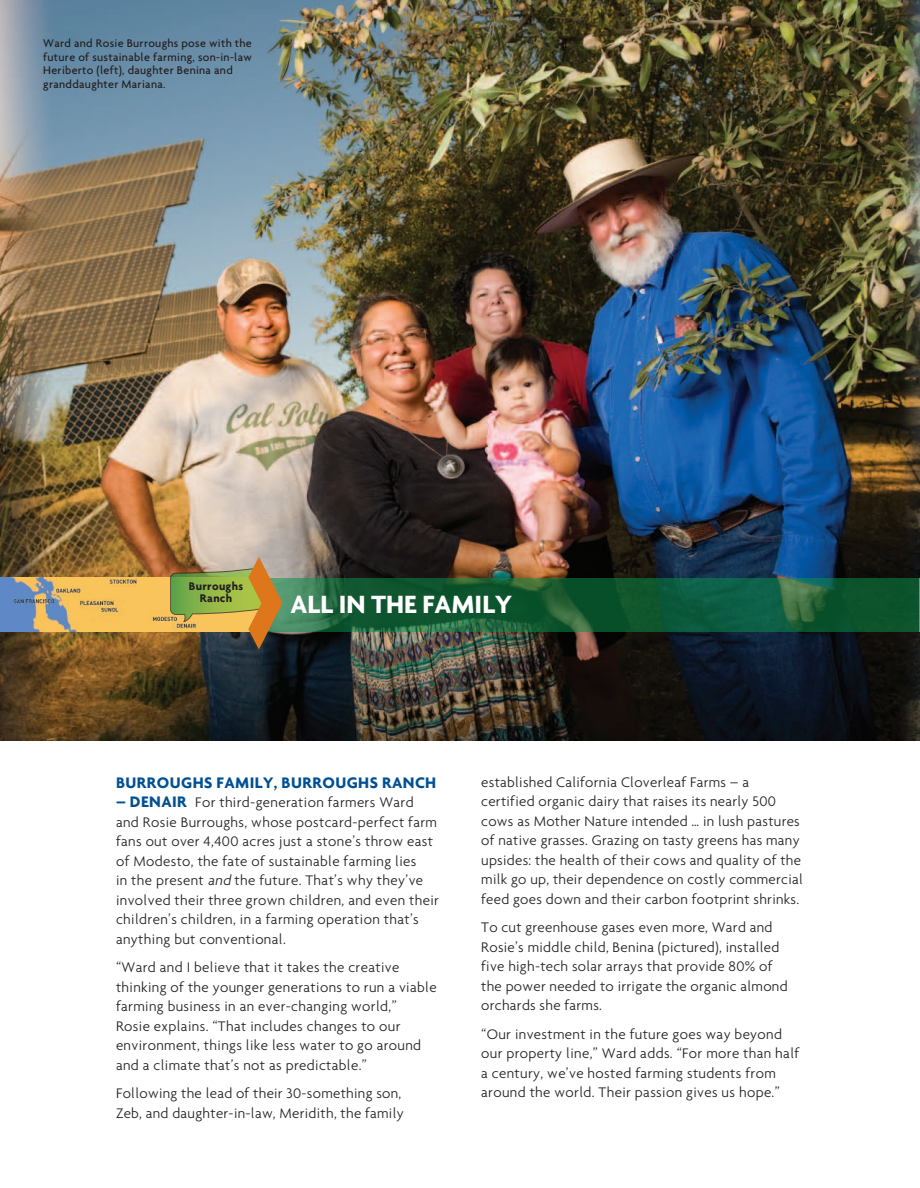
<style>
.page{position:relative;width:920px;height:1188px;background:#fff}
.page>*{position:absolute;margin:0;border:0;box-sizing:border-box;transform-origin:0 0}
.t1{font:700 27px "Agenda";color:#fff}
.t2{font:700 16.5px "Agenda";letter-spacing:.025em;color:#015094}
.t3{font:300 15px/19.5px "Agenda";letter-spacing:.025em;color:#231f20}
.t4{font:500 12px/13.5px "Agenda";letter-spacing:.025em;color:#231f20}
.t5{font:700 12px/12px "Agenda";letter-spacing:.025em;color:#231f20;text-align:center}
.s1{font-weight:700;font-size:16.5px;color:#015094}
.s2{font-style:italic}
</style>
<div class="page">
<img style="left:0;top:0;width:919px;height:741px">
<svg style="left:0;top:578px;width:919px;height:53px;background:#165d38"></svg>
<img style="left:919px;top:578px;width:1px;height:53px">
<img style="left:1px;top:578px;width:169px;height:53px">
<img style="left:170px;top:557px;width:112px;height:92px">
<p class="t4" style="left:43px;top:36px;width:210px">Ward and Rosie Burroughs pose with the future of sustainable farming, son-in-law Heriberto (left), daughter Benina and granddaughter Mariana.</p>
<p class="t5" style="left:189px;top:580px;width:56px">Burroughs<br>Ranch</p>
<p class="t1" style="left:290px;top:588px;width:223px">ALL IN THE FAMILY</p>
<p class="t2" style="left:116px;top:773px;width:321px">BURROUGHS FAMILY, BURROUGHS RANCH</p>
<p class="t3" style="left:116px;top:793px;width:324px"><span class="s1">– DENAIR</span> For third-generation farmers Ward and Rosie Burroughs, whose postcard-perfect farm fans out over 4,400 acres just a stone’s throw east of Modesto, the fate of sustainable farming lies<br>in the present <span class="s2">and</span> the future. That’s why they’ve involved their three grown children, and even their children’s children, in a farming operation that’s anything but conventional.</p>
<p class="t3" style="left:116px;top:958px;width:322px">“Ward and I believe that it takes the creative thinking of the younger generations to run a viable farming business in an ever-changing world,”<br>Rosie explains. “That includes changes to our environment, things like less water to go around and a climate that’s not as predictable.”</p>
<p class="t3" style="left:116px;top:1084px;width:289px">Following the lead of their 30-something son,<br>Zeb, and daughter-in-law, Meridith, the family</p>
<p class="t3" style="left:481px;top:772px;width:323px">established California Cloverleaf Farms – a certified organic dairy that raises its nearly 500 cows as Mother Nature intended … in lush pastures of native grasses. Grazing on tasty greens has many upsides: the health of their cows and quality of the milk go up, their dependence on costly commercial feed goes down and their carbon footprint shrinks.</p>
<p class="t3" style="left:481px;top:918px;width:308px">To cut greenhouse gases even more, Ward and Rosie’s middle child, Benina (pictured), installed five high-tech solar arrays that provide 80% of the power needed to irrigate the organic almond orchards she farms.</p>
<p class="t3" style="left:481px;top:1024px;width:319px">“Our investment in the future goes way beyond our property line,” Ward adds. “For more than half a century, we’ve hosted farming students from around the world. Their passion gives us hope.”</p>
</div>
